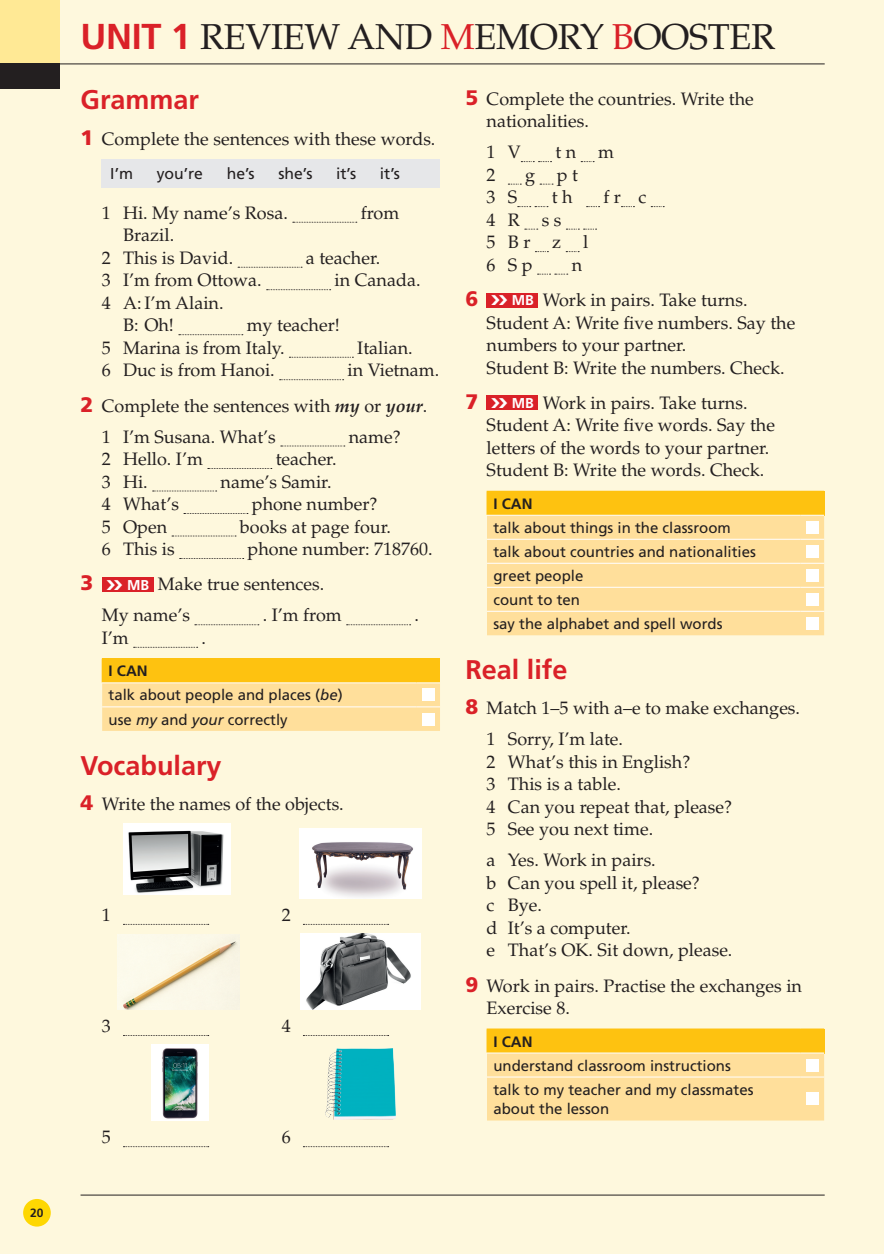
<style>
.page{position:relative;width:884px;height:1254px;background:#fef8dd}
.page>*{position:absolute;margin:0;border:0;box-sizing:border-box;transform-origin:0 0}
.t1{font:36px "Palatino LT Std";letter-spacing:-.01em;color:#231f20}
.t2{font:700 36px "Frutiger LT Std";color:#da2128}
.t3{font:700 27px "Frutiger LT Std";color:#da2128}
.t4{font:18px/22.5px "Palatino LT Std";color:#231f20}
.t5{font:15.75px "Frutiger LT Std";color:#231f20}
.t6{font:15px/24px "Frutiger LT Std";color:#231f20}
.t7{font:700 12px "Frutiger LT Std";color:#231f20}
.s1{font-family:"Frutiger LT Std";font-weight:700;color:#da2128}
.s2{color:#da2128}
.s3{font-family:"Frutiger LT Std";font-weight:900;font-size:21px;color:#da2128}
.s4{font-weight:700;font-style:italic}
.s5{color:#fff}
.s6{font-family:"Frutiger LT Std";font-weight:700;font-size:14.25px;color:#fff}
.s7{font-weight:700}
.s8{font-style:italic}
</style>
<div class="page">
<hr style="left:0;top:64px;width:825px;height:1px;background:#231f20">
<div style="left:0;top:0;width:59px;height:89px;background:#ffe995"></div>
<div style="left:0;top:64px;width:59px;height:25px;background:#231f20"></div>
<hr style="left:81px;top:1195px;width:744px;height:1px;background:#231f20">
<div style="left:102px;top:159px;width:338px;height:29px;background:#e6e7e9"></div>
<svg style="left:293px;top:222px;width:64px;height:1px"></svg>
<svg style="left:238px;top:267px;width:64px;height:1px"></svg>
<svg style="left:267px;top:289px;width:64px;height:1px"></svg>
<svg style="left:179px;top:334px;width:64px;height:1px"></svg>
<svg style="left:289px;top:357px;width:64px;height:1px"></svg>
<svg style="left:280px;top:379px;width:64px;height:1px"></svg>
<svg style="left:281px;top:446px;width:64px;height:1px"></svg>
<svg style="left:208px;top:468px;width:64px;height:1px"></svg>
<svg style="left:153px;top:491px;width:64px;height:1px"></svg>
<svg style="left:184px;top:513px;width:64px;height:1px"></svg>
<svg style="left:172px;top:536px;width:64px;height:1px"></svg>
<svg style="left:180px;top:558px;width:64px;height:1px"></svg>
<div style="left:102px;top:577px;width:51px;height:15px;background:#da2128"></div>
<svg style="left:195px;top:624px;width:64px;height:1px"></svg>
<svg style="left:347px;top:624px;width:64px;height:1px"></svg>
<svg style="left:134px;top:647px;width:64px;height:1px"></svg>
<svg style="left:102px;top:658px;width:338px;height:73px;background:#fed66f"></svg>
<div style="left:422px;top:688px;width:13px;height:13px;background:#fff"></div>
<div style="left:422px;top:713px;width:13px;height:12px;background:#fff"></div>
<img style="left:300px;top:828px;width:121px;height:70px">
<img style="left:124px;top:824px;width:107px;height:71px">
<svg style="left:123px;top:924px;width:86px;height:1px"></svg>
<svg style="left:303px;top:924px;width:86px;height:1px"></svg>
<img style="left:301px;top:933px;width:119px;height:77px">
<img style="left:118px;top:934px;width:120px;height:76px">
<svg style="left:123px;top:1035px;width:86px;height:1px"></svg>
<svg style="left:303px;top:1035px;width:86px;height:1px"></svg>
<img style="left:325px;top:1048px;width:71px;height:72px">
<img style="left:151px;top:1044px;width:57px;height:77px">
<svg style="left:123px;top:1146px;width:86px;height:1px"></svg>
<svg style="left:303px;top:1146px;width:86px;height:1px"></svg>
<svg style="left:521px;top:161px;width:30px;height:1px"></svg>
<svg style="left:581px;top:161px;width:13px;height:1px"></svg>
<svg style="left:508px;top:184px;width:13px;height:1px"></svg>
<svg style="left:540px;top:184px;width:13px;height:1px"></svg>
<svg style="left:518px;top:206px;width:30px;height:1px"></svg>
<svg style="left:587px;top:206px;width:13px;height:1px"></svg>
<svg style="left:621px;top:206px;width:13px;height:1px"></svg>
<svg style="left:651px;top:206px;width:13px;height:1px"></svg>
<svg style="left:525px;top:229px;width:13px;height:1px"></svg>
<svg style="left:566px;top:229px;width:31px;height:1px"></svg>
<svg style="left:535px;top:251px;width:13px;height:1px"></svg>
<svg style="left:566px;top:251px;width:13px;height:1px"></svg>
<svg style="left:538px;top:274px;width:30px;height:1px"></svg>
<div style="left:487px;top:293px;width:51px;height:15px;background:#da2128"></div>
<div style="left:487px;top:395px;width:51px;height:15px;background:#da2128"></div>
<svg style="left:487px;top:491px;width:337px;height:144px;background:#fedb87"></svg>
<div style="left:806px;top:521px;width:13px;height:13px;background:#fff"></div>
<div style="left:806px;top:545px;width:13px;height:13px;background:#fff"></div>
<div style="left:806px;top:569px;width:13px;height:13px;background:#fff"></div>
<div style="left:806px;top:593px;width:13px;height:13px;background:#fff"></div>
<div style="left:806px;top:617px;width:13px;height:13px;background:#fff"></div>
<svg style="left:487px;top:1029px;width:337px;height:91px;background:#fed878"></svg>
<div style="left:806px;top:1059px;width:13px;height:12px;background:#fff"></div>
<div style="left:806px;top:1092px;width:13px;height:13px;background:#fff"></div>
<div style="left:23px;top:1199px;width:28px;height:27px;background:#fed702;border-radius:50%"></div>
<p class="t7" style="left:30px;top:1206px;width:15px">20</p>
<p class="t2" style="left:81px;top:16px;width:45px">Unit</p>
<p class="t1" style="left:171px;top:16px;width:606px"><span class="s1">1</span> REVIEW AND <span class="s2">M</span>EMORY <span class="s2">B</span>OOSTER</p>
<p class="t3" style="left:81px;top:84px;width:120px">Grammar</p>
<p class="t4" style="left:81px;top:128px;width:356px"><span class="s3">1</span> Complete the sentences with these words.</p>
<p class="t5" style="left:110px;top:165px;width:24px">I’m</p>
<p class="t5" style="left:157px;top:165px;width:48px">you’re</p>
<p class="t5" style="left:227px;top:165px;width:30px">he’s</p>
<p class="t5" style="left:278px;top:165px;width:36px">she’s</p>
<p class="t5" style="left:336px;top:165px;width:22px">it’s</p>
<p class="t5" style="left:380px;top:165px;width:22px">it’s</p>
<p class="t4" style="left:102px;top:202px;width:188px">1 Hi. My name’s Rosa.</p>
<p class="t4" style="left:361px;top:202px;width:40px">from</p>
<p class="t4" style="left:102px;top:224px;width:133px;text-indent:21px">Brazil.<br>2 This is David.</p>
<p class="t4" style="left:306px;top:247px;width:76px">a teacher.</p>
<p class="t4" style="left:102px;top:269px;width:161px">3 I’m from Ottowa.</p>
<p class="t4" style="left:335px;top:269px;width:87px">in Canada.</p>
<p class="t4" style="left:123px;top:292px;width:102px;text-indent:-21px">4 A:I’m Alain.<br>B: Oh!</p>
<p class="t4" style="left:102px;top:314px;width:240px;text-indent:145px">my teacher!<br>5 Marina is from Italy.</p>
<p class="t4" style="left:357px;top:337px;width:57px">Italian.</p>
<p class="t4" style="left:102px;top:359px;width:174px">6 Duc is from Hanoi.</p>
<p class="t4" style="left:81px;top:353px;width:360px;line-height:35.2px;text-indent:267px">in Vietnam.<br><span class="s3">2</span> Complete the sentences with <span class="s4">my</span> or <span class="s4">your</span>.</p>
<p class="t4" style="left:102px;top:426px;width:176px">1 I’m Susana. What’s</p>
<p class="t4" style="left:349px;top:426px;width:53px">name?</p>
<p class="t4" style="left:102px;top:448px;width:103px">2 Hello. I’m</p>
<p class="t4" style="left:276px;top:448px;width:62px">teacher.</p>
<p class="t4" style="left:102px;top:471px;width:47px">3 Hi.</p>
<p class="t4" style="left:221px;top:471px;width:112px">name’s Samir.</p>
<p class="t4" style="left:102px;top:493px;width:79px">4 What’s</p>
<p class="t4" style="left:252px;top:493px;width:127px">phone number?</p>
<p class="t4" style="left:102px;top:516px;width:67px">5 Open</p>
<p class="t4" style="left:240px;top:516px;width:153px">books at page four.</p>
<p class="t4" style="left:102px;top:538px;width:75px">6 This is</p>
<p class="t4" style="left:81px;top:532px;width:354px;line-height:35.2px;text-indent:167px">phone number: 718760.<br><span class="s3">3</span> <span class="s5">❯❯</span> <span class="s6">MB</span> Make true sentences.</p>
<p class="t4" style="left:102px;top:604px;width:90px">My name’s</p>
<p class="t4" style="left:263px;top:604px;width:80px">. I’m from</p>
<p class="t4" style="left:414px;top:604px;width:6px">.</p>
<p class="t4" style="left:102px;top:627px;width:28px">I’m</p>
<p class="t4" style="left:202px;top:627px;width:6px">.</p>
<p class="t6" style="left:109px;top:659px;width:236px"><span class="s7">I CAN<br></span>talk about people and places (<span class="s8">be</span>) use <span class="s8">my</span> and <span class="s8">your</span> correctly</p>
<p class="t3" style="left:81px;top:749px;width:143px">Vocabulary</p>
<p class="t4" style="left:81px;top:793px;width:265px"><span class="s3">4</span> Write the names of the objects.</p>
<p class="t4" style="left:102px;top:904px;width:10px">1</p>
<p class="t4" style="left:282px;top:904px;width:10px">2</p>
<p class="t4" style="left:102px;top:1015px;width:10px">3</p>
<p class="t4" style="left:282px;top:1015px;width:10px">4</p>
<p class="t4" style="left:102px;top:1126px;width:10px">5</p>
<p class="t4" style="left:282px;top:1126px;width:10px">6</p>
<p class="t4" style="left:487px;top:88px;width:269px;text-indent:-21px"><span class="s3">5</span> Complete the countries. Write the nationalities.</p>
<p class="t4" style="left:487px;top:141px;width:36px">1 V</p>
<p class="t4" style="left:555px;top:141px;width:60px">t n m</p>
<p class="t4" style="left:487px;top:164px;width:10px">2</p>
<p class="t4" style="left:525px;top:164px;width:54px">g p t</p>
<p class="t4" style="left:487px;top:186px;width:32px">3 S</p>
<p class="t4" style="left:552px;top:186px;width:22px">t h</p>
<p class="t4" style="left:603px;top:186px;width:44px">f r c</p>
<p class="t4" style="left:487px;top:209px;width:103px">4 R s s<br>5 B r z l<br>6 S p</p>
<p class="t4" style="left:465px;top:247px;width:284px;line-height:35.2px;text-indent:106px">n<br><span class="s3">6</span> <span class="s5">❯❯</span> <span class="s6">MB</span> Work in pairs. Take turns.</p>
<p class="t4" style="left:487px;top:312px;width:310px">Student A: Write five numbers. Say the numbers to your partner.<br>Student B: Write the numbers. Check.</p>
<p class="t4" style="left:487px;top:392px;width:290px;text-indent:-21px"><span class="s3">7</span> <span class="s5">❯❯</span> <span class="s6">MB</span> Work in pairs. Take turns.<br>Student A: Write five words. Say the letters of the words to your partner.<br>Student B: Write the words. Check.</p>
<p class="t6" style="left:493px;top:492px;width:264px"><span class="s7">I CAN<br></span>talk about things in the classroom talk about countries and nationalities greet people<br>count to ten<br>say the alphabet and spell words</p>
<p class="t3" style="left:465px;top:654px;width:104px">Real life</p>
<p class="t4" style="left:487px;top:693px;width:315px;line-height:31px;text-indent:-21px"><span class="s3">8</span> Match 1–5 with a–e to make exchanges.<br>1 Sorry, I’m late.</p>
<p class="t4" style="left:487px;top:751px;width:247px">2 What’s this in English?<br>3 This is a table.<br>4 Can you repeat that, please?<br>5 See you next time.</p>
<p class="t4" style="left:487px;top:849px;width:247px">a Yes. Work in pairs.<br>b Can you spell it, please?<br>c Bye.<br>d It’s a computer.<br>e That’s OK. Sit down, please.</p>
<p class="t4" style="left:487px;top:974px;width:317px;text-indent:-21px"><span class="s3">9</span> Work in pairs. Practise the exchanges in<br>Exercise 8.</p>
<p class="t6" style="left:493px;top:1029px;width:262px"><span class="s7">I CAN<br></span>understand classroom instructions talk to my teacher and my classmates</p>
<p class="t6" style="left:493px;top:1097px;width:117px">about the lesson</p>
</div>
